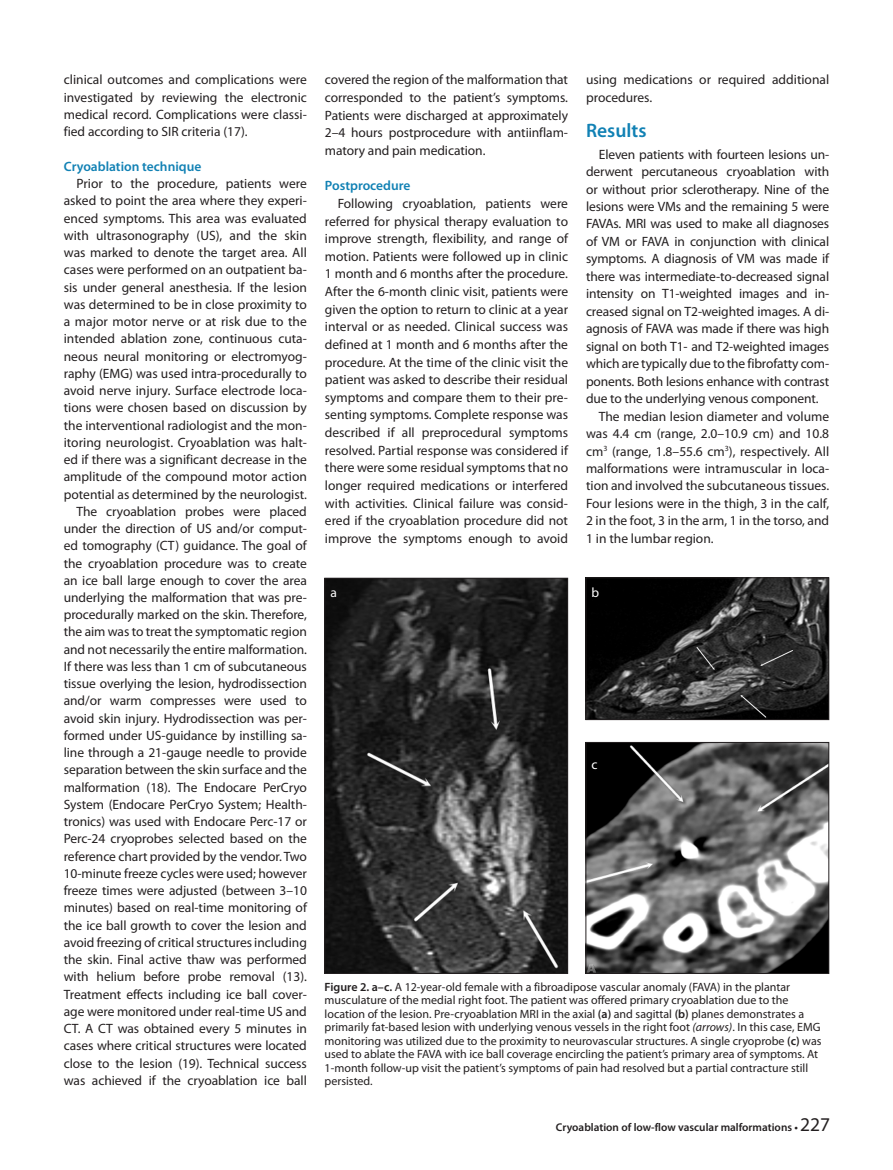
<style>
.page{position:relative;width:893px;height:1170px;background:#fff}
.page>*{position:absolute;margin:0;border:0;box-sizing:border-box;transform-origin:0 0}
.t1{font:600 19.5px "Myriad Pro";color:#1181b4}
.t2{font:13.5px/17.2px "Myriad Pro";color:#231f20;text-align:justify}
.t3{font:600 13.5px "Myriad Pro";color:#1181b4}
.t4{font:13.5px "Myriad Pro";color:#fff}
.t5{font:12px/13.5px "Myriad Pro";color:#231f20}
.t6{font:600 11.25px "Myriad Pro";color:#231f20}
.s1{font-weight:600}
.s2{font-style:italic}
.s3{font-weight:400;font-size:19.5px}
</style>
<div class="page">
<img style="left:327px;top:580px;width:239px;height:391px">
<div style="left:325px;top:578px;width:243px;height:395px;border:1px solid #231f20"></div>
<img style="left:588px;top:579px;width:239px;height:138px">
<div style="left:586px;top:577px;width:243px;height:142px;border:1px solid #231f20"></div>
<img style="left:588px;top:744px;width:239px;height:227px">
<div style="left:586px;top:742px;width:243px;height:231px;border:1px solid #231f20"></div>
<p class="t2" style="left:64px;top:71px;width:245px">clinical outcomes and complications were investigated by reviewing the electronic medical record. Complications were classi&shy;fied according to SIR criteria (17).</p>
<p class="t3" style="left:64px;top:158px;width:139px">Cryoablation technique</p>
<p class="t2" style="left:64px;top:175px;width:245px;text-indent:13px">Prior to the procedure, patients were asked to point the area where they experi&shy;enced symptoms. This area was evaluated with ultrasonography (US), and the skin was marked to denote the target area. All cases were performed on an outpatient ba&shy;sis under general anesthesia. If the lesion was determined to be in close proximity to a major motor nerve or at risk due to the intended ablation zone, continuous cuta&shy;neous neural monitoring or electromyog&shy;raphy (EMG) was used intra-procedurally to avoid nerve injury. Surface electrode loca&shy;tions were chosen based on discussion by the interventional radiologist and the mon&shy;itoring neurologist. Cryoablation was halt&shy;ed if there was a significant decrease in the amplitude of the compound motor action potential as determined by the neurologist.</p>
<p class="t2" style="left:64px;top:502px;width:245px;text-indent:13px">The cryoablation probes were placed under the direction of US and/or comput&shy;ed tomography (CT) guidance. The goal of the cryoablation procedure was to create an ice ball large enough to cover the area underlying the malformation that was pre&shy;procedurally marked on the skin. Therefore, the aim was to treat the symptomatic region and not necessarily the entire malformation.<br>If there was less than 1 cm of subcutaneous tissue overlying the lesion, hydrodissection and/or warm compresses were used to avoid skin injury. Hydrodissection was per&shy;formed under US-guidance by instilling sa&shy;line through a 21-gauge needle to provide separation between the skin surface and the malformation (18). The Endocare PerCryo System (Endocare PerCryo System; Health&shy;tronics) was used with Endocare Perc-17 or Perc-24 cryoprobes selected based on the reference chart provided by the vendor. Two 10-minute freeze cycles were used; however freeze times were adjusted (between 3–10 minutes) based on real-time monitoring of the ice ball growth to cover the lesion and avoid freezing of critical structures including the skin. Final active thaw was performed with helium before probe removal (13).<br>Treatment effects including ice ball cover&shy;age were monitored under real-time US and CT. A CT was obtained every 5 minutes in cases where critical structures were located close to the lesion (19). Technical success was achieved if the cryoablation ice ball</p>
<p class="t2" style="left:325px;top:71px;width:245px">covered the region of the malformation that corresponded to the patient’s symptoms.<br>Patients were discharged at approximately 2–4 hours postprocedure with antiinflam&shy;matory and pain medication.</p>
<p class="t3" style="left:325px;top:177px;width:87px">Postprocedure</p>
<p class="t2" style="left:325px;top:194px;width:245px;text-indent:13px">Following cryoablation, patients were referred for physical therapy evaluation to improve strength, flexibility, and range of motion. Patients were followed up in clinic 1 month and 6 months after the procedure.<br>After the 6-month clinic visit, patients were given the option to return to clinic at a year interval or as needed. Clinical success was defined at 1 month and 6 months after the procedure. At the time of the clinic visit the patient was asked to describe their residual symptoms and compare them to their pre&shy;senting symptoms. Complete response was described if all preprocedural symptoms resolved. Partial response was considered if there were some residual symptoms that no longer required medications or interfered with activities. Clinical failure was consid&shy;ered if the cryoablation procedure did not improve the symptoms enough to avoid</p>
<p class="t2" style="left:586px;top:71px;width:245px">using medications or required additional procedures.</p>
<p class="t1" style="left:586px;top:118px;width:62px">Results</p>
<p class="t2" style="left:586px;top:145px;width:245px;text-indent:13px">Eleven patients with fourteen lesions un&shy;derwent percutaneous cryoablation with or without prior sclerotherapy. Nine of the lesions were VMs and the remaining 5 were FAVAs. MRI was used to make all diagnoses of VM or FAVA in conjunction with clinical symptoms. A diagnosis of VM was made if there was intermediate-to-decreased signal intensity on T1-weighted images and in&shy;creased signal on T2-weighted images. A di&shy;agnosis of FAVA was made if there was high signal on both T1- and T2-weighted images which are typically due to the fibrofatty com&shy;ponents. Both lesions enhance with contrast due to the underlying venous component.</p>
<p class="t2" style="left:586px;top:407px;width:245px;text-indent:13px">The median lesion diameter and volume was 4.4 cm (range, 2.0–10.9 cm) and 10.8 cm<sup>3</sup> (range, 1.8–55.6 cm<sup>3</sup>), respectively. All malformations were intramuscular in loca&shy;tion and involved the subcutaneous tissues.<br>Four lesions were in the thigh, 3 in the calf, 2 in the foot, 3 in the arm, 1 in the torso, and 1 in the lumbar region.</p>
<p class="t4" style="left:330px;top:584px;width:8px">a</p>
<p class="t4" style="left:591px;top:584px;width:9px">b</p>
<p class="t4" style="left:591px;top:756px;width:8px">c</p>
<p class="t5" style="left:325px;top:979px;width:498px"><span class="s1">Figure 2. a–c.</span> A 12-year-old female with a fibroadipose vascular anomaly (FAVA) in the plantar musculature of the medial right foot. The patient was offered primary cryoablation due to the location of the lesion. Pre-cryoablation MRI in the axial <span class="s1">(a)</span> and sagittal <span class="s1">(b)</span> planes demonstrates a primarily fat-based lesion with underlying venous vessels in the right foot <span class="s2">(arrows)</span>. In this case, EMG monitoring was utilized due to the proximity to neurovascular structures. A single cryoprobe <span class="s1">(c)</span> was used to ablate the FAVA with ice ball coverage encircling the patient’s primary area of symptoms. At 1-month follow-up visit the patient’s symptoms of pain had resolved but a partial contracture still persisted.</p>
<p class="t6" style="left:556px;top:1120px;width:276px">Cryoablation of low-flow vascular malformations • <span class="s3">227</span></p>
</div>
